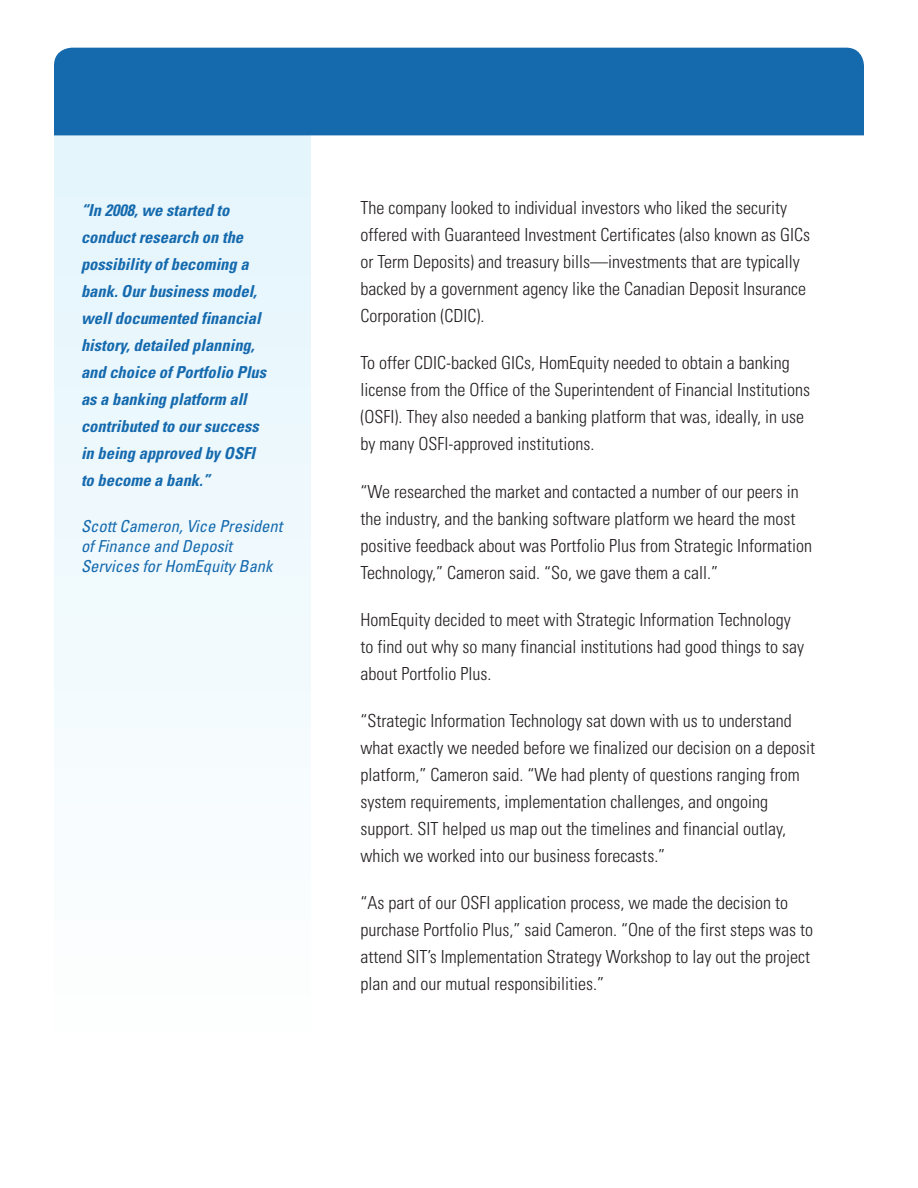
<style>
.page{position:relative;width:918px;height:1188px;background:#fff}
.page>*{position:absolute;margin:0;border:0;box-sizing:border-box;transform-origin:0 0}
.t1{font:300 condensed 18px/27px "Univers";color:#231f20}
.t2{font:italic 700 condensed 16.5px/27px "Univers";color:#156aae}
.t3{font:italic condensed 16.5px/19.8px "Univers";color:#156aae}
</style>
<div class="page">
<div style="left:54px;top:108px;width:256px;height:945px;background:#f1fafd"></div>
<div style="left:54px;top:48px;width:810px;height:87px;background:#156aae"></div>
<p class="t2" style="left:81px;top:196px;width:187px">“In 2008, we started to conduct research on the possibility of becoming a bank. Our business model, well documented financial history, detailed planning, and choice of Portfolio Plus as a banking platform all contributed to our success in being approved by OSFI to become a bank.”</p>
<p class="t3" style="left:81px;top:516px;width:203px">Scott Cameron, Vice President of Finance and Deposit<br>Services for HomEquity Bank</p>
<p class="t1" style="left:360px;top:194px;width:451px">The company looked to individual investors who liked the security offered with Guaranteed Investment Certificates (also known as GICs or Term Deposits) and treasury bills—investments that are typically backed by a government agency like the Canadian Deposit Insurance Corporation (CDIC).</p>
<p class="t1" style="left:360px;top:349px;width:451px">To offer CDIC-backed GICs, HomEquity needed to obtain a banking license from the Office of the Superintendent of Financial Institutions (OSFI). They also needed a banking platform that was, ideally, in use by many OSFI-approved institutions.</p>
<p class="t1" style="left:360px;top:478px;width:453px">“We researched the market and contacted a number of our peers in the industry, and the banking software platform we heard the most positive feedback about was Portfolio Plus from Strategic Information Technology,” Cameron said. “So, we gave them a call.”</p>
<p class="t1" style="left:360px;top:606px;width:445px">HomEquity decided to meet with Strategic Information Technology to find out why so many financial institutions had good things to say about Portfolio Plus.</p>
<p class="t1" style="left:360px;top:707px;width:456px">“Strategic Information Technology sat down with us to understand what exactly we needed before we finalized our decision on a deposit platform,” Cameron said. “We had plenty of questions ranging from system requirements, implementation challenges, and ongoing support. SIT helped us map out the timelines and financial outlay, which we worked into our business forecasts.”</p>
<p class="t1" style="left:360px;top:889px;width:454px">“As part of our OSFI application process, we made the decision to purchase Portfolio Plus,” said Cameron. “One of the first steps was to attend SIT’s Implementation Strategy Workshop to lay out the project plan and our mutual responsibilities.”</p>
</div>
